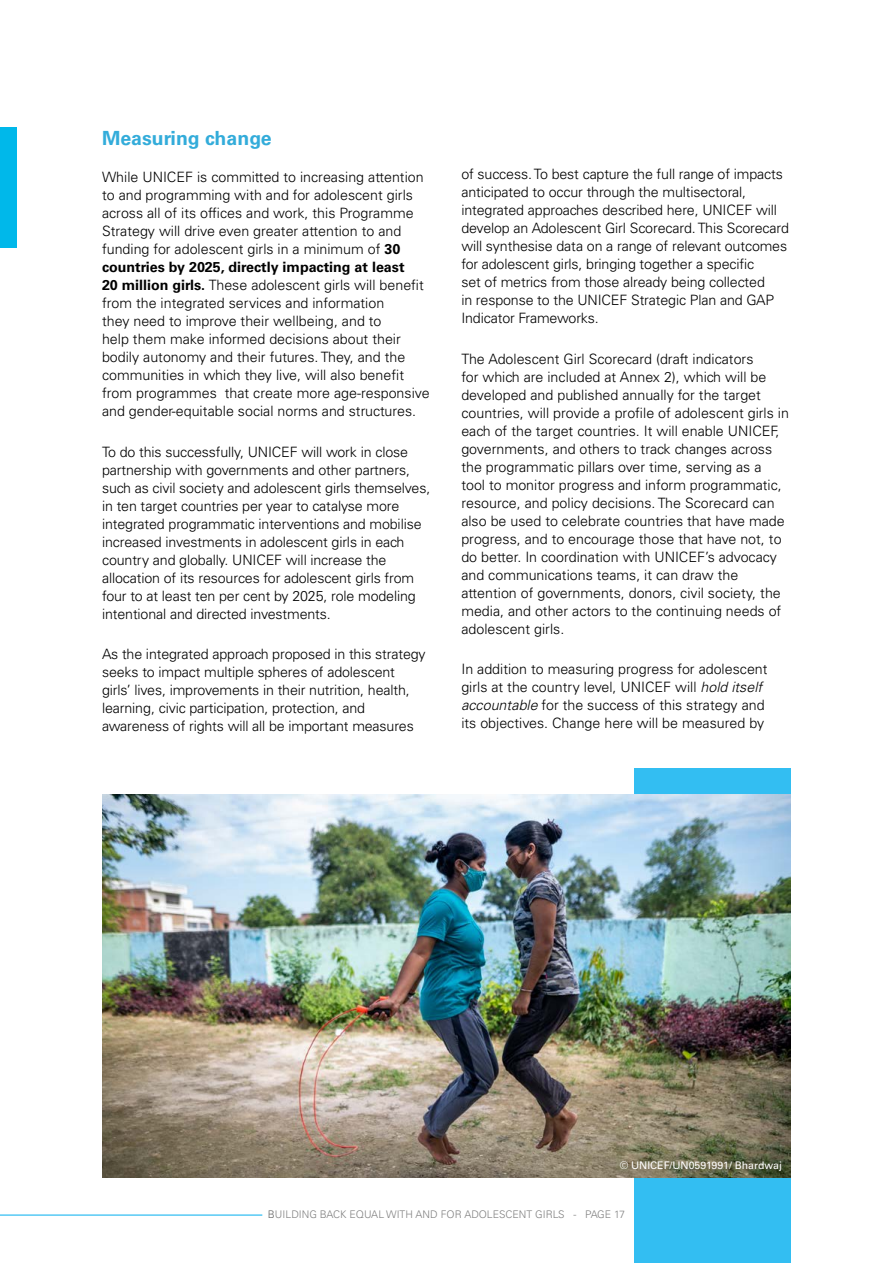
<style>
.page{position:relative;width:893px;height:1263px;background:#fff}
.page>*{position:absolute;margin:0;border:0;box-sizing:border-box;transform-origin:0 0}
.t1{font:700 19.5px "Univers LT Std";color:#33acda}
.t2{font:300 14.25px/18px "Univers LT Std";color:#000}
.t3{font:300 10.5px "Univers LT Std";color:#808080}
.t4{font:10.5px "Univers LT Std";color:#fff}
.s1{font-weight:700}
.s2{font-style:italic}
.s3{color:#666}
</style>
<div class="page">
<div style="left:0;top:128px;width:16px;height:120px;background:#00b8ea"></div>
<div style="left:634px;top:769px;width:157px;height:494px;background:#33bef2"></div>
<img style="left:102px;top:795px;width:689px;height:383px">
<hr style="left:0;top:1215px;width:262px;height:1px;background:#00aeef">
<h1 class="t1" style="left:102px;top:126px;width:171px">Measuring change</h1>
<p class="t2" style="left:102px;top:168px;width:329px">While UNICEF is committed to increasing attention to and programming with and for adolescent girls across all of its offices and work, this Programme Strategy will drive even greater attention to and funding for adolescent girls in a minimum of <span class="s1">30 countries by 2025, directly impacting at least<br>20 million girls.</span> These adolescent girls will benefit from the integrated services and information<br>they need to improve their wellbeing, and to<br>help them make informed decisions about their bodily autonomy and their futures. They, and the communities in which they live, will also benefit from programmes that create more age-responsive and gender-equitable social norms and structures.</p>
<p class="t2" style="left:102px;top:443px;width:330px">To do this successfully, UNICEF will work in close partnership with governments and other partners, such as civil society and adolescent girls themselves, in ten target countries per year to catalyse more integrated programmatic interventions and mobilise increased investments in adolescent girls in each country and globally. UNICEF will increase the allocation of its resources for adolescent girls from four to at least ten per cent by 2025, role modeling intentional and directed investments.</p>
<p class="t2" style="left:102px;top:645px;width:325px">As the integrated approach proposed in this strategy seeks to impact multiple spheres of adolescent girls’ lives, improvements in their nutrition, health, learning, civic participation, protection, and awareness of rights will all be important measures</p>
<p class="t2" style="left:461px;top:165px;width:329px">of success. To best capture the full range of impacts anticipated to occur through the multisectoral, integrated approaches described here, UNICEF will develop an Adolescent Girl Scorecard. This Scorecard will synthesise data on a range of relevant outcomes for adolescent girls, bringing together a specific<br>set of metrics from those already being collected<br>in response to the UNICEF Strategic Plan and GAP Indicator Frameworks.</p>
<p class="t2" style="left:461px;top:350px;width:329px">The Adolescent Girl Scorecard (draft indicators<br>for which are included at Annex 2), which will be developed and published annually for the target countries, will provide a profile of adolescent girls in each of the target countries. It will enable UNICEF, governments, and others to track changes across the programmatic pillars over time, serving as a<br>tool to monitor progress and inform programmatic, resource, and policy decisions. The Scorecard can also be used to celebrate countries that have made progress, and to encourage those that have not, to do better. In coordination with UNICEF’s advocacy and communications teams, it can draw the attention of governments, donors, civil society, the media, and other actors to the continuing needs of adolescent girls.</p>
<p class="t2" style="left:461px;top:660px;width:308px">In addition to measuring progress for adolescent girls at the country level, UNICEF will <span class="s2">hold itself accountable</span> for the success of this strategy and its objectives. Change here will be measured by</p>
<p class="t4" style="left:620px;top:1159px;width:164px">© UNICEF/UN0591991/ Bhardwaj</p>
<p class="t3" style="left:268px;top:1208px;width:358px"><span class="s3">B</span>UILDING BACK EQUAL WITH AND FOR ADOLESCENT GIRLS - PAGE 17</p>
</div>
